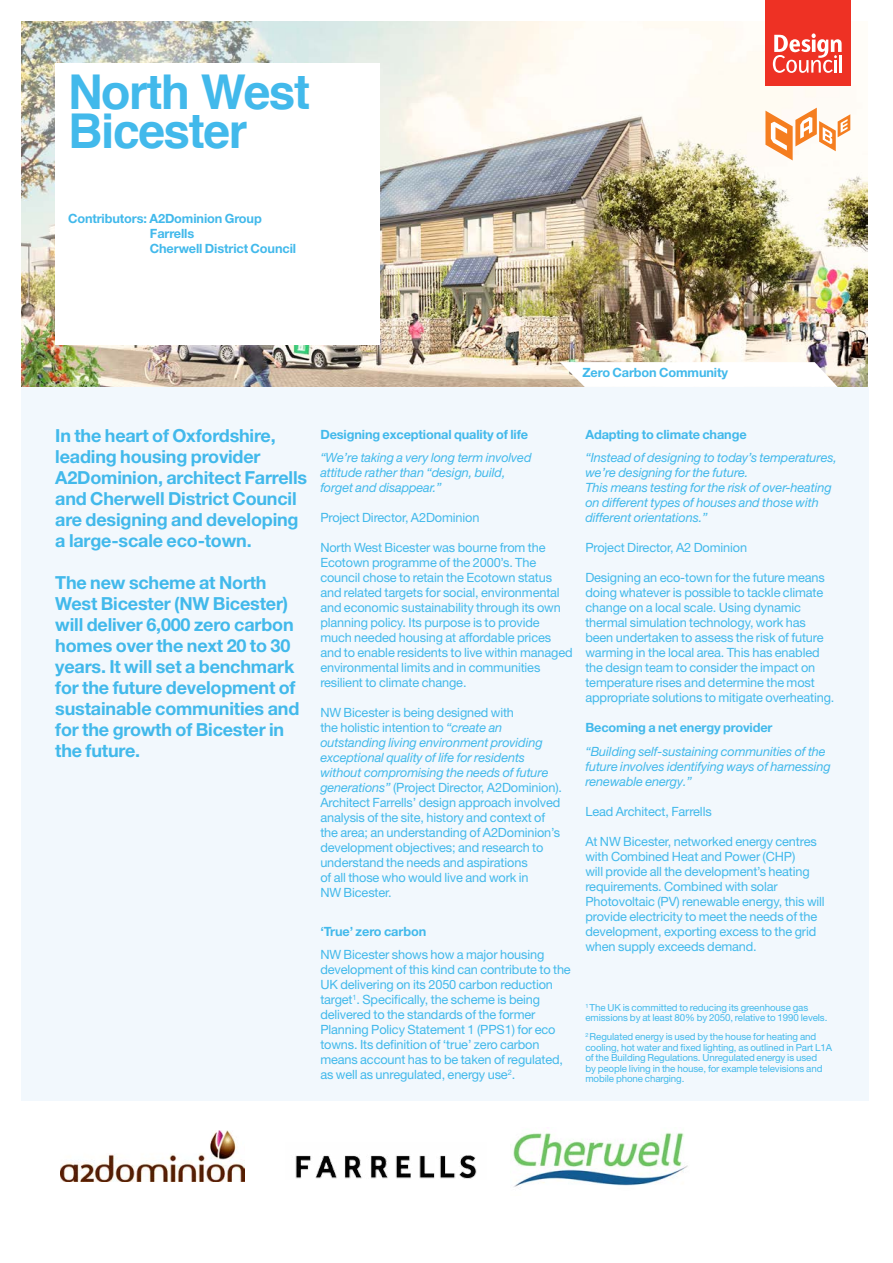
<style>
.page{position:relative;width:893px;height:1263px;background:#fff}
.page>*{position:absolute;margin:0;border:0;box-sizing:border-box;transform-origin:0 0}
.t1{font:700 48px/39px "Helvetica";letter-spacing:-.03em;color:#42b9eb}
.t2{font:700 18px/21px "Helvetica Neue LT Pro";letter-spacing:-.01em;color:#42b9eb}
.t3{font:12.75px/15px "Helvetica Neue LT Pro";letter-spacing:-.01em;color:#42b9eb}
.t4{font:italic 12.75px/15px "Helvetica Neue LT Pro";letter-spacing:-.01em;color:#42b9eb}
.t5{font:700 12.75px/15px "Helvetica Neue LT Pro";letter-spacing:-.01em;color:#42b9eb}
.t6{font:9.75px/10.5px "Helvetica Neue LT Pro";letter-spacing:-.01em;color:#42b9eb}
.s1{font-style:italic}
</style>
<div class="page">
<img style="left:21px;top:21px;width:846px;height:366px">
<div style="left:21px;top:387px;width:848px;height:713px;background:#f2f8fd"></div>
<div style="left:55px;top:64px;width:325px;height:281px;background:#fff"></div>
<svg style="left:560px;top:362px;width:278px;height:25px"></svg>
<svg style="left:765px;top:108px;width:85px;height:52px"></svg>
<div style="left:765px;top:0;width:85px;height:85px;background:#ee3124"></div>
<svg style="left:773px;top:33px;width:69px;height:40px"></svg>
<img style="left:295px;top:1155px;width:182px;height:24px">
<img style="left:513px;top:1132px;width:175px;height:55px">
<img style="left:60px;top:1131px;width:184px;height:50px">
<h1 class="t1" style="left:68px;top:74px;width:244px">North West<br>Bicester</h1>
<p class="t5" style="left:150px;top:210px;width:148px;text-indent:-82px">Contributors: A2Dominion Group<br>Farrells<br>Cherwell District Council</p>
<p class="t5" style="left:582px;top:364px;width:147px">Zero Carbon Community</p>
<h2 class="t2" style="left:55px;top:425px;width:253px">In the heart of Oxfordshire, leading housing provider<br>A2Dominion, architect Farrells and Cherwell District Council are designing and developing a large-scale eco-town.</h2>
<p class="t2" style="left:55px;top:572px;width:246px">The new scheme at North<br>West Bicester (NW Bicester) will deliver 6,000 zero carbon homes over the next 20 to 30 years. It will set a benchmark for the future development of sustainable communities and for the growth of Bicester in the future.</p>
<p class="t5" style="left:320px;top:426px;width:209px">Designing exceptional quality of life</p>
<p class="t4" style="left:320px;top:450px;width:213px">“We’re taking a very long term involved attitude rather than “design, build, forget and disappear.”</p>
<p class="t3" style="left:320px;top:510px;width:161px">Project Director, A2Dominion</p>
<p class="t3" style="left:320px;top:540px;width:254px">North West Bicester was bourne from the Ecotown programme of the 2000’s. The council chose to retain the Ecotown status and related targets for social, environmental and economic sustainability through its own planning policy. Its purpose is to provide much needed housing at affordable prices and to enable residents to live within managed environmental limits and in communities resilient to climate change.</p>
<p class="t3" style="left:320px;top:705px;width:243px">NW Bicester is being designed with<br>the holistic intention to <span class="s1">“create an outstanding living environment providing exceptional quality of life for residents without compromising the needs of future generations”</span> (Project Director, A2Dominion).<br>Architect Farrells’ design approach involved analysis of the site, history and context of the area; an understanding of A2Dominion’s development objectives; and research to understand the needs and aspirations<br>of all those who would live and work in<br>NW Bicester.</p>
<p class="t5" style="left:320px;top:923px;width:107px">‘True’ zero carbon</p>
<p class="t3" style="left:320px;top:947px;width:252px">NW Bicester shows how a major housing development of this kind can contribute to the UK delivering on its 2050 carbon reduction target<sup>1</sup>. Specifically, the scheme is being delivered to the standards of the former Planning Policy Statement 1 (PPS1) for eco towns. Its definition of ‘true’ zero carbon means account has to be taken of regulated, as well as unregulated, energy use<sup>2</sup>.</p>
<p class="t5" style="left:585px;top:426px;width:163px">Adapting to climate change</p>
<p class="t4" style="left:585px;top:450px;width:253px">“Instead of designing to today’s temperatures, we’re designing for the future.<br>This means testing for the risk of over-heating on different types of houses and those with different orientations.”</p>
<p class="t3" style="left:585px;top:540px;width:163px">Project Director, A2 Dominion</p>
<p class="t3" style="left:585px;top:570px;width:251px">Designing an eco-town for the future means doing whatever is possible to tackle climate change on a local scale. Using dynamic thermal simulation technology, work has been undertaken to assess the risk of future warming in the local area. This has enabled the design team to consider the impact on temperature rises and determine the most appropriate solutions to mitigate overheating.</p>
<p class="t5" style="left:585px;top:720px;width:189px">Becoming a net energy provider</p>
<p class="t4" style="left:585px;top:743px;width:247px">“Building self-sustaining communities of the future involves identifying ways of harnessing renewable energy.”</p>
<p class="t3" style="left:585px;top:803px;width:128px">Lead Architect, Farrells</p>
<p class="t3" style="left:585px;top:833px;width:241px">At NW Bicester, networked energy centres with Combined Heat and Power (CHP)<br>will provide all the development’s heating requirements. Combined with solar Photovoltaic (PV) renewable energy, this will provide electricity to meet the needs of the development, exporting excess to the grid when supply exceeds demand.</p>
<p class="t6" style="left:585px;top:1002px;width:244px"><sup>1</sup> The UK is committed to reducing its greenhouse gas emissions by at least 80% by 2050, relative to 1990 levels.</p>
<p class="t6" style="left:585px;top:1031px;width:248px"><sup>2</sup> Regulated energy is used by the house for heating and cooling, hot water and fixed lighting, as outlined in Part L1A of the Building Regulations. Unregulated energy is used<br>by people living in the house, for example televisions and mobile phone charging.</p>
</div>
